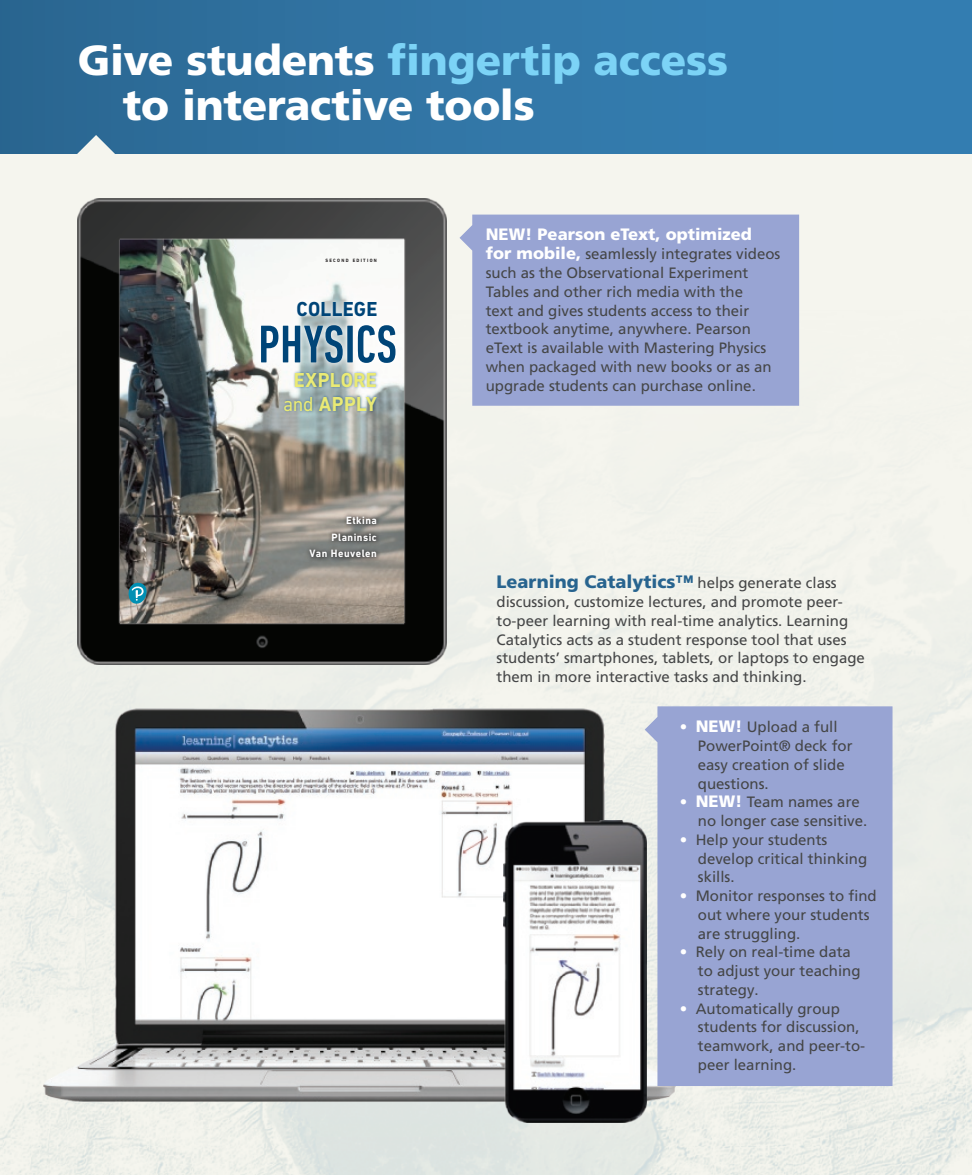
<style>
.page{position:relative;width:972px;height:1175px;background:#fff}
.page>*{position:absolute;margin:0;border:0;box-sizing:border-box;transform-origin:0 0}
.t1{font:500 condensed 54px "DIN Next LT Pro";letter-spacing:.005em;color:#004578;scale:.95 1}
.t2{font:900 42px/45px "Frutiger LT Com";letter-spacing:-.005em;color:#fff}
.t3{font:700 20.55px "DIN Next LT Pro";letter-spacing:.015em;color:#eaea75;scale:.95 1}
.t4{font:700 20.55px "DIN Next LT Pro";letter-spacing:.015em;color:#004578;scale:.95 1}
.t5{font:900 18px "Frutiger LT Com";color:#28648f}
.t6{font:900 16.5px "Frutiger LT Com";color:#fff}
.t7{font:15px/18.8px "Frutiger LT Com";color:#454647}
.t8{font:700 10.8px/16.6px "DIN Next LT Pro";letter-spacing:.045em;color:#fff;text-align:right;scale:.95 1}
.t9{font:700 4.8px "DIN Next LT Pro";letter-spacing:.285em;color:#231f20;scale:.95 1}
.s1{color:#7cd3f6}
.s2{font-weight:900;font-size:16.5px;color:#fff}
.s3{font-weight:400}
.s4{font-weight:400;font-size:15px;color:#454647}
.s5{color:#fff}
</style>
<div class="page">
<div style="left:0;top:141px;width:972px;height:1033px;background:#f5f5ee"></div>
<img style="left:0;top:310px;width:972px;height:864px">
<div style="left:0;top:0;width:972px;height:153px;background:linear-gradient(to right,#2c6893,#3582b7)"></div>
<svg style="left:60px;top:135px;width:72px;height:19px"></svg>
<div style="left:459px;top:214px;width:340px;height:192px;background:#98a4d3"></div>
<img style="left:78px;top:198px;width:369px;height:466px">
<img style="left:43px;top:708px;width:632px;height:404px">
<img style="left:503px;top:821px;width:144px;height:301px">
<div style="left:645px;top:706px;width:247px;height:380px;background:#98a4d3"></div>
<p class="t2" style="left:123px;top:38px;width:607px;text-indent:-45px">Give students <span class="s1">fingertip access </span>to interactive tools</p>
<p class="t6" style="left:486px;top:224px;width:268px">NEW! Pearson eText, optimized</p>
<p class="t7" style="left:486px;top:244px;width:296px"><span class="s2">for mobile,</span> seamlessly integrates videos such as the Observational Experiment Tables and other rich media with the<br>text and gives students access to their textbook anytime, anywhere. Pearson eText is available with Mastering Physics when packaged with new books or as an</p>
<p class="t9" style="left:325px;top:257px;width:56px">SECOND EDITION</p>
<p class="t4" style="left:296px;top:297px;width:87px">COLLEGE</p>
<p class="t1" style="left:258px;top:314px;width:147px">PHYSICS</p>
<p class="t3" style="left:294px;top:368px;width:89px">EXPLORE</p>
<p class="t7" style="left:486px;top:376px;width:272px">upgrade students can purchase online.</p>
<p class="t3" style="left:283px;top:391px;width:100px"><span class="s3">and</span> APPLY</p>
<p class="t8" style="left:310px;top:512px;width:72px">Etkina<br>Planinsic<br>Van Heuvelen</p>
<p class="t5" style="left:496px;top:571px;width:342px">Learning Catalytics™ <span class="s4">helps generate class</span></p>
<p class="t7" style="left:496px;top:592px;width:370px">discussion, customize lectures, and promote peer&shy;to-peer learning with real-time analytics. Learning Catalytics acts as a student response tool that uses students’ smartphones, tablets, or laptops to engage them in more interactive tasks and thinking.</p>
<p class="t7" style="left:698px;top:717px;width:156px;text-indent:-18px"><span class="s5">•</span> <span class="s2">NEW!</span> Upload a full<br>PowerPoint® deck for easy creation of slide questions.</p>
<p class="t7" style="left:698px;top:792px;width:171px;text-indent:-18px"><span class="s5">•</span> <span class="s2">NEW!</span> Team names are no longer case sensitive.</p>
<p class="t7" style="left:698px;top:830px;width:171px;text-indent:-18px"><span class="s5">•</span> Help your students develop critical thinking skills.</p>
<p class="t7" style="left:698px;top:886px;width:180px;text-indent:-18px"><span class="s5">•</span> Monitor responses to find out where your students are struggling.</p>
<p class="t7" style="left:698px;top:942px;width:164px;text-indent:-18px"><span class="s5">•</span> Rely on real-time data to adjust your teaching strategy.</p>
<p class="t7" style="left:698px;top:998px;width:169px;text-indent:-18px"><span class="s5">•</span> Automatically group students for discussion, teamwork, and peer-to&shy;peer learning.</p>
</div>
